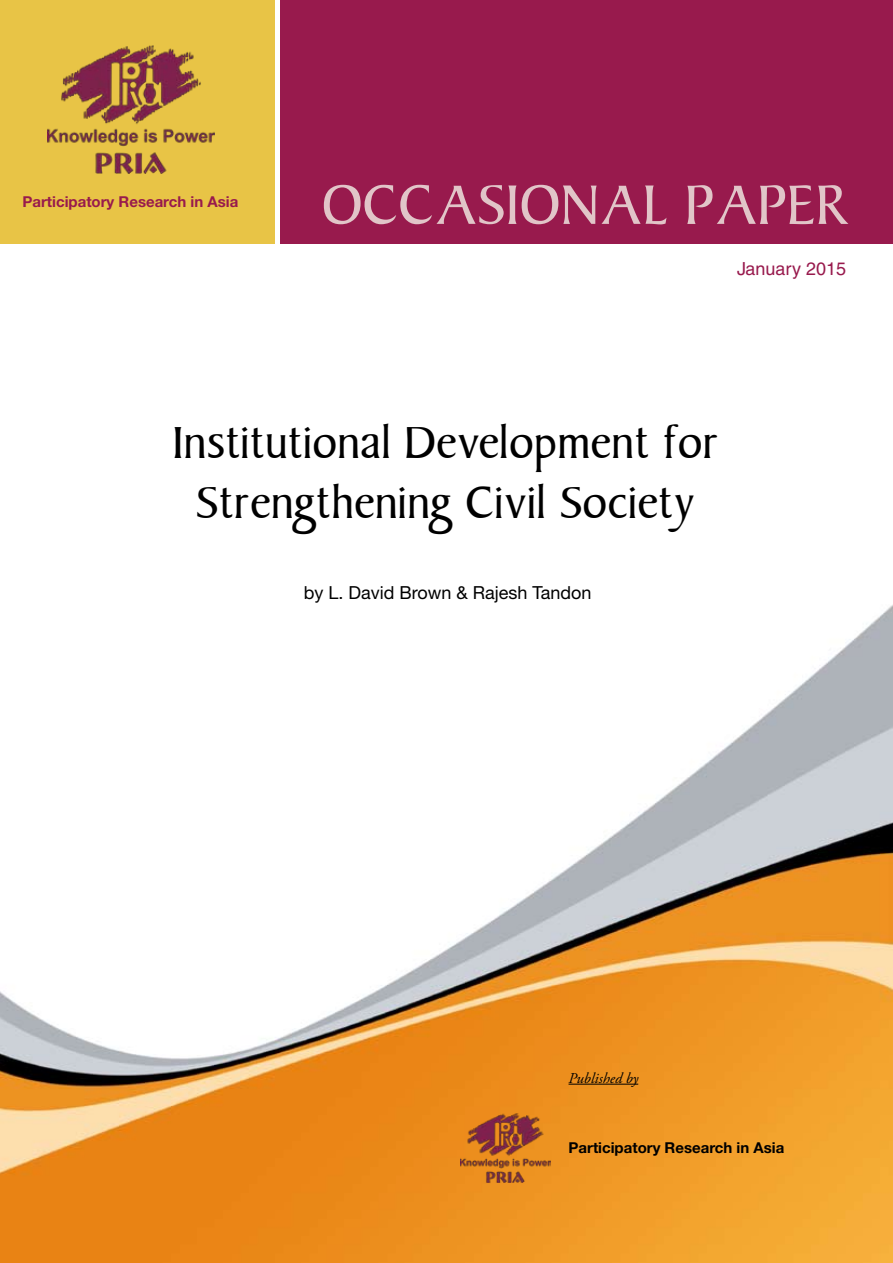
<style>
.page{position:relative;width:893px;height:1263px;background:#fff}
.page>*{position:absolute;margin:0;border:0;box-sizing:border-box;transform-origin:0 0}
.t1{font:55.5px "Baker Signet";color:#e1c5c8}
.t2{font:45px/60px "Baker Signet";color:#000;text-align:center}
.t3{font:18px "Helvetica Neue LT Std";color:#000}
.t4{font:18px "Helvetica";color:#981a4d}
.t5{font:700 15px "Helvetica Neue LT Std";color:#000}
.t6{font:700 15px "Helvetica Neue LT Std";color:#981a4d}
.t7{font:italic 15px "Adobe Garamond Pro";color:#000}
</style>
<div class="page">
<img style="left:0;top:605px;width:893px;height:658px">
<img style="left:460px;top:1113px;width:91px;height:69px">
<hr style="left:568px;top:1084px;width:70px;height:1px;background:#000">
<div style="left:0;top:0;width:274px;height:244px;background:#e8c446"></div>
<div style="left:280px;top:0;width:613px;height:244px;background:#981a4d"></div>
<img style="left:47px;top:46px;width:168px;height:128px">
<p class="t6" style="left:22px;top:193px;width:217px">Participatory Research in Asia</p>
<p class="t1" style="left:321px;top:175px;width:530px">OccaSional Paper</p>
<p class="t4" style="left:737px;top:258px;width:111px">January 2015</p>
<p class="t2" style="left:172px;top:416px;width:548px">Institutional Development for<br>Strengthening Civil Society</p>
<p class="t3" style="left:304px;top:582px;width:289px">by L. David Brown &amp; Rajesh Tandon</p>
<p class="t7" style="left:568px;top:1069px;width:71px">Published by</p>
<p class="t5" style="left:568px;top:1138px;width:217px">Participatory Research in Asia</p>
</div>
